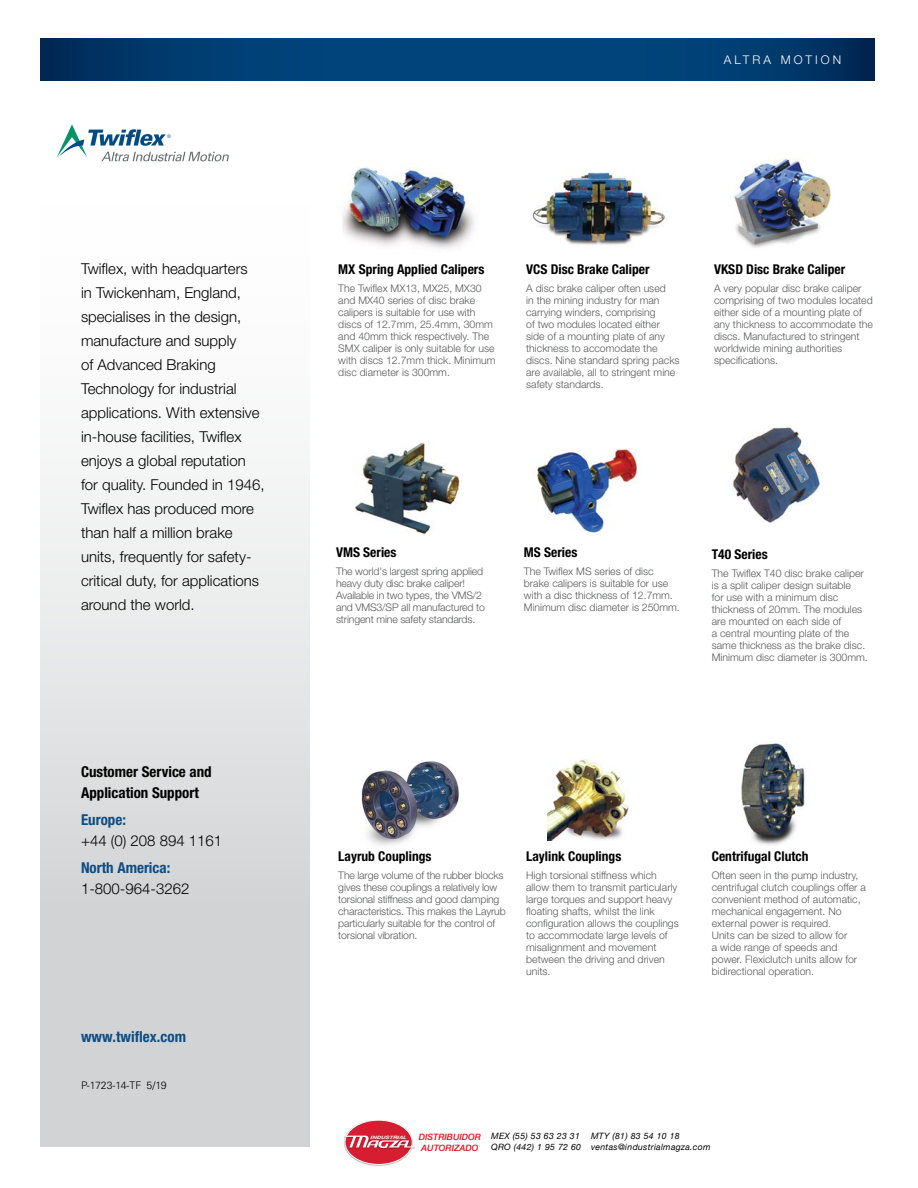
<style>
.page{position:relative;width:918px;height:1188px;background:#fff}
.page>*{position:absolute;margin:0;border:0;box-sizing:border-box;transform-origin:0 0}
.t1{font:300 15px/24px "Helvetica Neue LT Std";color:#000}
.t2{font:700 condensed 15px/21px "Helvetica Neue LT Std";color:#000}
.t3{font:700 condensed 15px "Helvetica Neue LT Std";color:#0d4c85}
.t4{font:700 condensed 13.5px "Helvetica Neue LT Std";color:#000}
.t5{font:300 12px "Helvetica Neue LT Std";letter-spacing:.25em;color:#fff}
.t6{font:300 10.5px/12px "Helvetica Neue LT Std";color:#58595b}
.t7{font:300 10.5px "Univers LT Std";letter-spacing:-.025em;color:#000}
.t8{font:italic 8.7px/10.8px "Helvetica Neue";letter-spacing:.035em;color:#000}
.t9{font:italic 500 8.7px/10.5px "Helvetica Neue";color:#e20916}
.t10{font:italic 700 4.65px "Helvetica Neue";color:#fff;scale:1.26 1}
</style>
<div class="page">
<svg style="left:40px;top:39px;width:835px;height:41px;background:#003d71"></svg>
<div style="left:40px;top:188px;width:270px;height:959px;background:#d1d3d4"></div>
<div style="left:37px;top:152px;width:278px;height:754px;background:linear-gradient(to bottom,#fff,#d7d9da)"></div>
<img style="left:343px;top:167px;width:131px;height:82px">
<img style="left:734px;top:159px;width:98px;height:89px">
<img style="left:532px;top:172px;width:134px;height:74px">
<img style="left:361px;top:761px;width:98px;height:85px">
<img style="left:547px;top:758px;width:82px;height:83px">
<img style="left:355px;top:442px;width:106px;height:93px">
<img style="left:536px;top:449px;width:101px;height:86px">
<img style="left:733px;top:425px;width:87px;height:98px">
<img style="left:741px;top:743px;width:64px;height:102px">
<svg style="left:57px;top:124px;width:172px;height:37px"></svg>
<img style="left:345px;top:1120px;width:66px;height:46px">
<div style="left:345px;top:1120px;width:67px;height:44px;background:#d61d32;border-radius:50%"></div>
<div style="left:345px;top:1120px;width:68px;height:45px;border:1px solid #fff;border-radius:50%"></div>
<img style="left:344px;top:1135px;width:71px;height:15px">
<svg style="left:345px;top:1136px;width:69px;height:12px"></svg>
<p class="t5" style="left:724px;top:52px;width:119px">ALTRA MOTION</p>
<p class="t1" style="left:81px;top:256px;width:185px">Twiflex, with headquarters<br>in Twickenham, England, specialises in the design, manufacture and supply<br>of Advanced Braking<br>Technology for industrial applications. With extensive in-house facilities, Twiflex enjoys a global reputation for quality. Founded in 1946,<br>Twiflex has produced more than half a million brake units, frequently for safety&shy;critical duty, for applications around the world.</p>
<p class="t4" style="left:338px;top:261px;width:148px">MX Spring Applied Calipers</p>
<p class="t6" style="left:338px;top:282px;width:159px">The Twiflex MX13, MX25, MX30 and MX40 series of disc brake calipers is suitable for use with discs of 12.7mm, 25.4mm, 30mm and 40mm thick respectively. The<br>SMX caliper is only suitable for use with discs 12.7mm thick. Minimum disc diameter is 300mm.</p>
<p class="t4" style="left:336px;top:545px;width:62px">VMS Series</p>
<p class="t6" style="left:336px;top:566px;width:150px">The world's largest spring applied heavy duty disc brake caliper!<br>Available in two types, the VMS/2 and VMS3/SP all manufactured to stringent mine safety standards.</p>
<p class="t4" style="left:526px;top:261px;width:125px">VCS Disc Brake Caliper</p>
<p class="t6" style="left:526px;top:282px;width:155px">A disc brake caliper often used<br>in the mining industry for man carrying winders, comprising<br>of two modules located either side of a mounting plate of any thickness to accomodate the discs. Nine standard spring packs are available, all to stringent mine safety standards.</p>
<p class="t4" style="left:524px;top:545px;width:55px">MS Series</p>
<p class="t6" style="left:524px;top:566px;width:157px">The Twiflex MS series of disc brake calipers is suitable for use with a disc thickness of 12.7mm.<br>Minimum disc diameter is 250mm.</p>
<p class="t4" style="left:714px;top:261px;width:133px">VKSD Disc Brake Caliper</p>
<p class="t6" style="left:714px;top:282px;width:160px">A very popular disc brake caliper comprising of two modules located either side of a mounting plate of any thickness to accommodate the discs. Manufactured to stringent worldwide mining authorities specifications.</p>
<p class="t4" style="left:712px;top:546px;width:57px">T40 Series</p>
<p class="t6" style="left:712px;top:567px;width:157px">The Twiflex T40 disc brake caliper is a split caliper design suitable<br>for use with a minimum disc thickness of 20mm. The modules are mounted on each side of<br>a central mounting plate of the same thickness as the brake disc.<br>Minimum disc diameter is 300mm.</p>
<h1 class="t2" style="left:81px;top:761px;width:132px">Customer Service and<br>Application Support</h1>
<h1 class="t3" style="left:81px;top:810px;width:46px">Europe:</h1>
<h1 class="t1" style="left:81px;top:828px;width:143px">+44 (0) 208 894 1161</h1>
<h1 class="t3" style="left:81px;top:858px;width:91px">North America:</h1>
<h1 class="t1" style="left:81px;top:876px;width:110px">1-800-964-3262</h1>
<h1 class="t3" style="left:81px;top:1028px;width:107px">www.twiflex.com</h1>
<p class="t7" style="left:81px;top:1079px;width:62px">P-1723-14-TF</p>
<p class="t7" style="left:147px;top:1079px;width:21px">5/19</p>
<p class="t4" style="left:338px;top:848px;width:95px">Layrub Couplings</p>
<p class="t6" style="left:338px;top:869px;width:169px">The large volume of the rubber blocks gives these couplings a relatively low torsional stiffness and good damping characteristics. This makes the Layrub particularly suitable for the control of torsional vibration.</p>
<p class="t4" style="left:526px;top:848px;width:97px">Laylink Couplings</p>
<p class="t6" style="left:526px;top:869px;width:154px">High torsional stiffness which allow them to transmit particularly large torques and support heavy floating shafts, whilst the link configuration allows the couplings to accommodate large levels of misalignment and movement between the driving and driven units.</p>
<p class="t4" style="left:712px;top:848px;width:98px">Centrifugal Clutch</p>
<p class="t6" style="left:712px;top:869px;width:156px">Often seen in the pump industry, centrifugal clutch couplings offer a convenient method of automatic, mechanical engagement. No external power is required.<br>Units can be sized to allow for<br>a wide range of speeds and power. Flexiclutch units allow for bidirectional operation.</p>
<p class="t10" style="left:371px;top:1134px;width:31px">INDUSTRIA L</p>
<p class="t9" style="left:419px;top:1131px;width:64px">DISTRIBUIDOR<br>AUTORIZADO</p>
<p class="t8" style="left:491px;top:1131px;width:92px">MEX (55) 53 63 23 31<br>QRO (442) 1 95 72 60</p>
<p class="t8" style="left:591px;top:1131px;width:121px">MTY (81) 83 54 10 18 ventas@industrialmagza.com</p>
</div>
